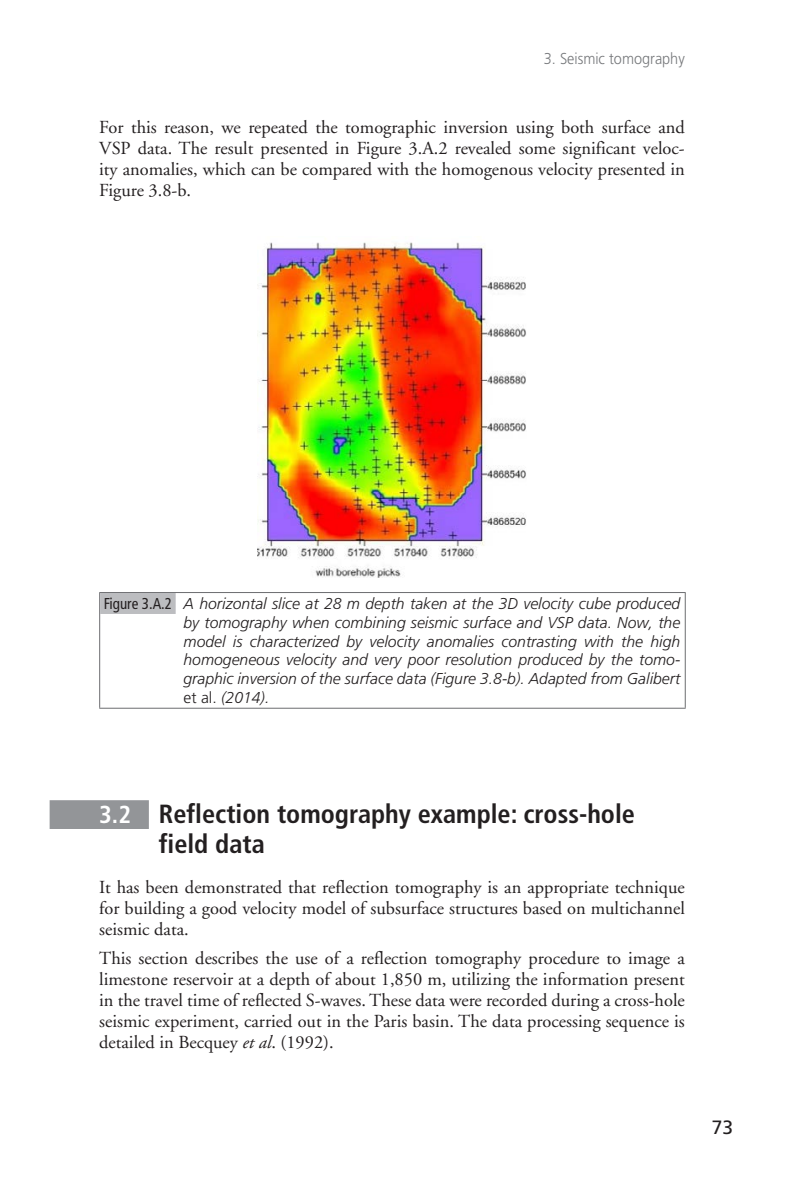
<style>
.page{position:relative;width:794px;height:1191px;background:#fff}
.page>*{position:absolute;margin:0;border:0;box-sizing:border-box;transform-origin:0 0}
.t1{font:700 condensed 26.25px/29.8px "Frutiger";color:#231f20}
.t2{font:19.25px "Frutiger";color:#231f20}
.t3{font:18.38px/21px "Adobe Garamond";color:#231f20;text-align:justify}
.t4{font:italic 300 15.75px/18.9px "Frutiger";color:#231f20;text-align:justify}
.t5{font:300 15.75px "Frutiger";color:#76787b;scale:.92 1}
.s1{font-weight:400;font-style:normal;font-stretch:condensed}
.s2{font-style:normal}
.s3{font-size:24.5px;color:#fff}
.s4{font-style:italic}
</style>
<div class="page">
<div style="left:50px;top:800px;width:99px;height:29px;background:#939598"></div>
<img style="left:257px;top:242px;width:269px;height:335px">
<hr style="left:99px;top:592px;width:586px;height:1px;background:#6c6d70">
<hr style="left:99px;top:593px;width:1px;height:115px;background:#6c6d70">
<hr style="left:685px;top:593px;width:1px;height:115px;background:#6c6d70">
<hr style="left:99px;top:708px;width:586px;height:1px;background:#6c6d70">
<div style="left:100px;top:593px;width:76px;height:21px;background:#bcbdc0"></div>
<p class="t5" style="left:544px;top:49px;width:155px">3. Seismic tomography</p>
<p class="t3" style="left:99px;top:117px;width:587px">For this reason, we repeated the tomographic inversion using both surface and VSP data. The result presented in Figure 3.A.2 revealed some significant veloc&shy;ity anomalies, which can be compared with the homogenous velocity presented in Figure 3.8-b.</p>
<p class="t4" style="left:183px;top:594px;width:498px;text-indent:-80px"><span class="s1">Figure 3.A.2</span> A horizontal slice at 28 m depth taken at the 3D velocity cube produced by tomography when combining seismic surface and VSP data. Now, the model is characterized by velocity anomalies contrasting with the high homogeneous velocity and very poor resolution produced by the tomo&shy;graphic inversion of the surface data (Figure 3.8-b). Adapted from Galibert <span class="s2">et al.</span> (2014).</p>
<h1 class="t1" style="left:159px;top:799px;width:478px;text-indent:-60px"><span class="s3">3.2</span> Reflection tomography example: cross-hole field data</h1>
<p class="t3" style="left:99px;top:877px;width:587px">It has been demonstrated that reflection tomography is an appropriate technique for building a good velocity model of subsurface structures based on multichannel seismic data.</p>
<p class="t3" style="left:99px;top:948px;width:587px">This section describes the use of a reflection tomography procedure to image a limestone reservoir at a depth of about 1,850 m, utilizing the information present in the travel time of reflected S-waves. These data were recorded during a cross-hole seismic experiment, carried out in the Paris basin. The data processing sequence is detailed in Becquey <span class="s4">et al</span>. (1992).</p>
<p class="t2" style="left:712px;top:1116px;width:23px">73</p>
</div>
